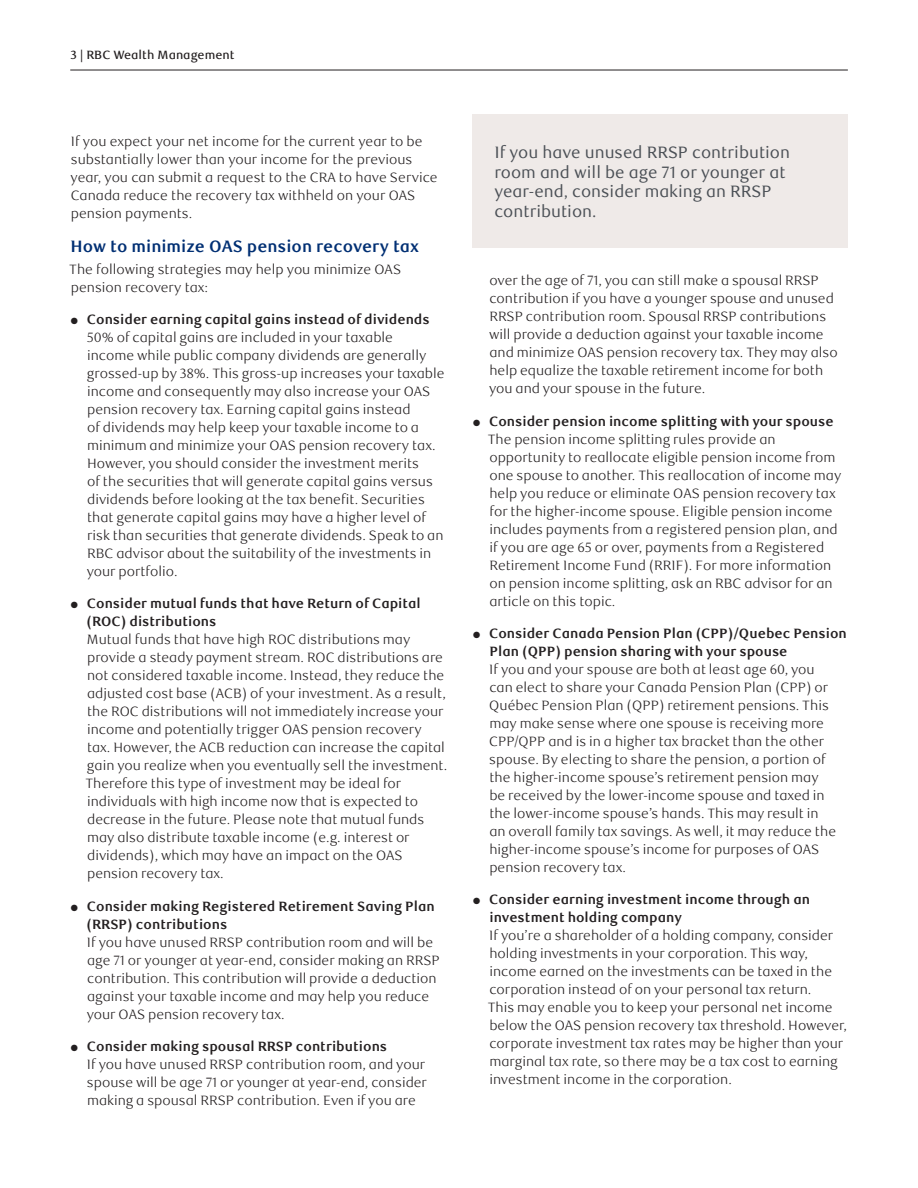
<style>
.page{position:relative;width:918px;height:1188px;background:#fff}
.page>*{position:absolute;margin:0;border:0;box-sizing:border-box;transform-origin:0 0}
.t1{font:16.5px/19.5px "RBC Text";color:#4a4f55}
._4-Text_Headline{font:700 16.5px "RBC Text";color:#002f73}
._5-Body_Copy{font:300 13.5px/18px "RBC Text";color:#231f20}
.t2{font:500 12px "RBC Text";color:#231f20}
.s1{font-weight:700}
</style>
<div class="page">
<hr style="left:70px;top:70px;width:778px;height:1px;background:#231f20">
<div style="left:473px;top:114px;width:375px;height:134px;background:#efeae8"></div>
<p class="t2" style="left:71px;top:47px;width:165px">3 | RBC Wealth Management</p>
<p class="_5-Body_Copy" style="left:71px;top:132px;width:369px">If you expect your net income for the current year to be substantially lower than your income for the previous year, you can submit a request to the CRA to have Service Canada reduce the recovery tax withheld on your OAS pension payments.</p>
<h2 class="_4-Text_Headline" style="left:71px;top:236px;width:350px">How to minimize OAS pension recovery tax</h2>
<p class="_5-Body_Copy" style="left:69px;top:261px;width:333px">The following strategies may help you minimize OAS pension recovery tax:</p>
<p class="_5-Body_Copy" style="left:87px;top:311px;width:359px;text-indent:-16px">● <span class="s1">Consider earning capital gains instead of dividends </span>50% of capital gains are included in your taxable<br>income while public company dividends are generally grossed-up by 38%. This gross-up increases your taxable income and consequently may also increase your OAS pension recovery tax. Earning capital gains instead<br>of dividends may help keep your taxable income to a minimum and minimize your OAS pension recovery tax.<br>However, you should consider the investment merits<br>of the securities that will generate capital gains versus dividends before looking at the tax benefit. Securities that generate capital gains may have a higher level of risk than securities that generate dividends. Speak to an RBC advisor about the suitability of the investments in your portfolio.</p>
<p class="_5-Body_Copy" style="left:85px;top:595px;width:364px;text-indent:-15px">● <span class="s1">Consider mutual funds that have Return of Capital (ROC) distributions<br></span>Mutual funds that have high ROC distributions may provide a steady payment stream. ROC distributions are not considered taxable income. Instead, they reduce the adjusted cost base (ACB) of your investment. As a result, the ROC distributions will not immediately increase your income and potentially trigger OAS pension recovery<br>tax. However, the ACB reduction can increase the capital gain you realize when you eventually sell the investment.<br>Therefore this type of investment may be ideal for individuals with high income now that is expected to decrease in the future. Please note that mutual funds may also distribute taxable income (e.g. interest or dividends), which may have an impact on the OAS pension recovery tax.</p>
<p class="_5-Body_Copy" style="left:87px;top:897px;width:355px;text-indent:-16px">● <span class="s1">Consider making Registered Retirement Saving Plan (RRSP) contributions<br></span>If you have unused RRSP contribution room and will be age 71 or younger at year-end, consider making an RRSP contribution. This contribution will provide a deduction against your taxable income and may help you reduce your OAS pension recovery tax.</p>
<p class="_5-Body_Copy" style="left:87px;top:1038px;width:342px;text-indent:-16px">● <span class="s1">Consider making spousal RRSP contributions<br></span>If you have unused RRSP contribution room, and your spouse will be age 71 or younger at year-end, consider making a spousal RRSP contribution. Even if you are</p>
<p class="t1" style="left:494px;top:143px;width:297px">If you have unused RRSP contribution room and will be age 71 or younger at year-end, consider making an RRSP contribution.</p>
<p class="_5-Body_Copy" style="left:489px;top:272px;width:350px">over the age of 71, you can still make a spousal RRSP contribution if you have a younger spouse and unused RRSP contribution room. Spousal RRSP contributions will provide a deduction against your taxable income and minimize OAS pension recovery tax. They may also help equalize the taxable retirement income for both you and your spouse in the future.</p>
<p class="_5-Body_Copy" style="left:488px;top:412px;width:355px;text-indent:-15px">● <span class="s1">Consider pension income splitting with your spouse </span>The pension income splitting rules provide an opportunity to reallocate eligible pension income from one spouse to another. This reallocation of income may help you reduce or eliminate OAS pension recovery tax for the higher-income spouse. Eligible pension income includes payments from a registered pension plan, and if you are age 65 or over, payments from a Registered Retirement Income Fund (RRIF). For more information on pension income splitting, ask an RBC advisor for an article on this topic.</p>
<p class="_5-Body_Copy" style="left:489px;top:624px;width:359px;text-indent:-16px">● <span class="s1">Consider Canada Pension Plan (CPP)/Quebec Pension Plan (QPP) pension sharing with your spouse<br></span>If you and your spouse are both at least age 60, you<br>can elect to share your Canada Pension Plan (CPP) or Québec Pension Plan (QPP) retirement pensions. This may make sense where one spouse is receiving more CPP/QPP and is in a higher tax bracket than the other spouse. By electing to share the pension, a portion of the higher-income spouse’s retirement pension may<br>be received by the lower-income spouse and taxed in the lower-income spouse’s hands. This may result in<br>an overall family tax savings. As well, it may reduce the higher-income spouse’s income for purposes of OAS pension recovery tax.</p>
<p class="_5-Body_Copy" style="left:488px;top:891px;width:361px;text-indent:-15px">● <span class="s1">Consider earning investment income through an investment holding company<br></span>If you’re a shareholder of a holding company, consider holding investments in your corporation. This way, income earned on the investments can be taxed in the corporation instead of on your personal tax return.<br>This may enable you to keep your personal net income below the OAS pension recovery tax threshold. However, corporate investment tax rates may be higher than your marginal tax rate, so there may be a tax cost to earning investment income in the corporation.</p>
</div>
